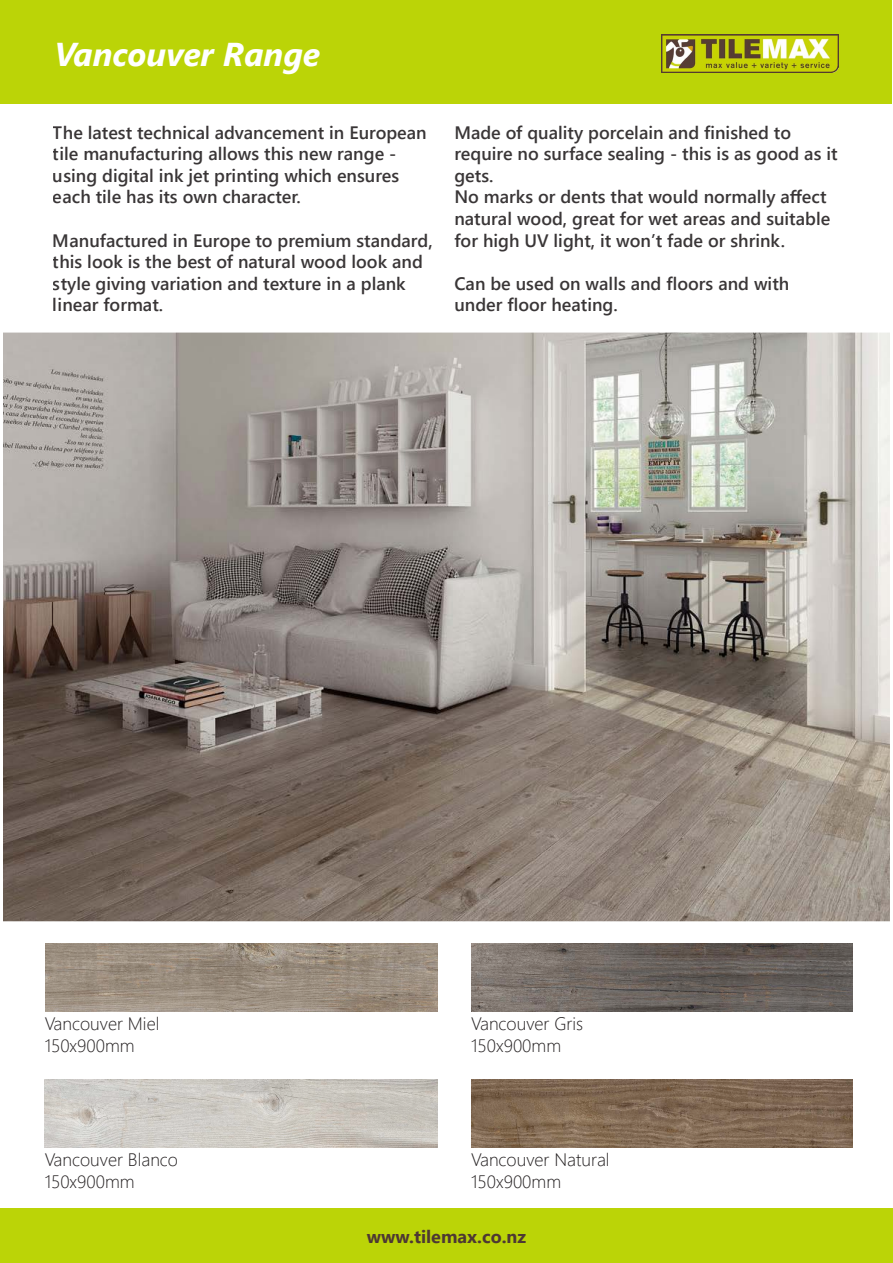
<style>
.page{position:relative;width:893px;height:1263px;background:#fff}
.page>*{position:absolute;margin:0;border:0;box-sizing:border-box;transform-origin:0 0}
.t1{font:italic 700 33px "Segoe UI";color:#fff}
.t2{font:600 18px/21.6px "Segoe UI";color:#231f20}
.t3{font:300 18px "Segoe UI";color:#231f20}
.t4{font:700 18px "Segoe UI";color:#4d3833}
</style>
<div class="page">
<div style="left:1px;top:1px;width:891px;height:103px;background:#bbd407"></div>
<img style="left:662px;top:34px;width:177px;height:39px">
<img style="left:4px;top:334px;width:885px;height:586px">
<div style="left:0;top:330px;width:893px;height:594px;border:3px solid #fff"></div>
<div style="left:1px;top:1209px;width:892px;height:54px;background:#bbd407"></div>
<img style="left:45px;top:1080px;width:392px;height:67px">
<img style="left:471px;top:944px;width:382px;height:67px">
<img style="left:46px;top:944px;width:392px;height:67px">
<img style="left:471px;top:1080px;width:381px;height:67px">
<p class="t1" style="left:54px;top:23px;width:268px">Vancouver Range</p>
<p class="t2" style="left:53px;top:120px;width:375px">The latest technical advancement in European tile manufacturing allows this new range - using digital ink jet printing which ensures each tile has its own character.</p>
<p class="t2" style="left:53px;top:228px;width:381px">Manufactured in Europe to premium standard, this look is the best of natural wood look and style giving variation and texture in a plank linear format.</p>
<p class="t2" style="left:454px;top:120px;width:385px">Made of quality porcelain and finished to require no surface sealing - this is as good as it gets.<br>No marks or dents that would normally affect natural wood, great for wet areas and suitable for high UV light, it won’t fade or shrink.</p>
<p class="t2" style="left:454px;top:271px;width:336px">Can be used on walls and floors and with under floor heating.</p>
<p class="t3" style="left:45px;top:1007px;width:116px">Vancouver Miel</p>
<p class="t3" style="left:45px;top:1028px;width:91px">150x900mm</p>
<p class="t3" style="left:45px;top:1143px;width:135px">Vancouver Blanco</p>
<p class="t3" style="left:45px;top:1164px;width:91px">150x900mm</p>
<p class="t3" style="left:471px;top:1007px;width:113px">Vancouver Gris</p>
<p class="t3" style="left:471px;top:1028px;width:91px">150x900mm</p>
<p class="t3" style="left:471px;top:1143px;width:140px">Vancouver Natural</p>
<p class="t3" style="left:471px;top:1164px;width:91px">150x900mm</p>
<p class="t4" style="left:367px;top:1219px;width:161px">www.tilemax.co.nz</p>
</div>
